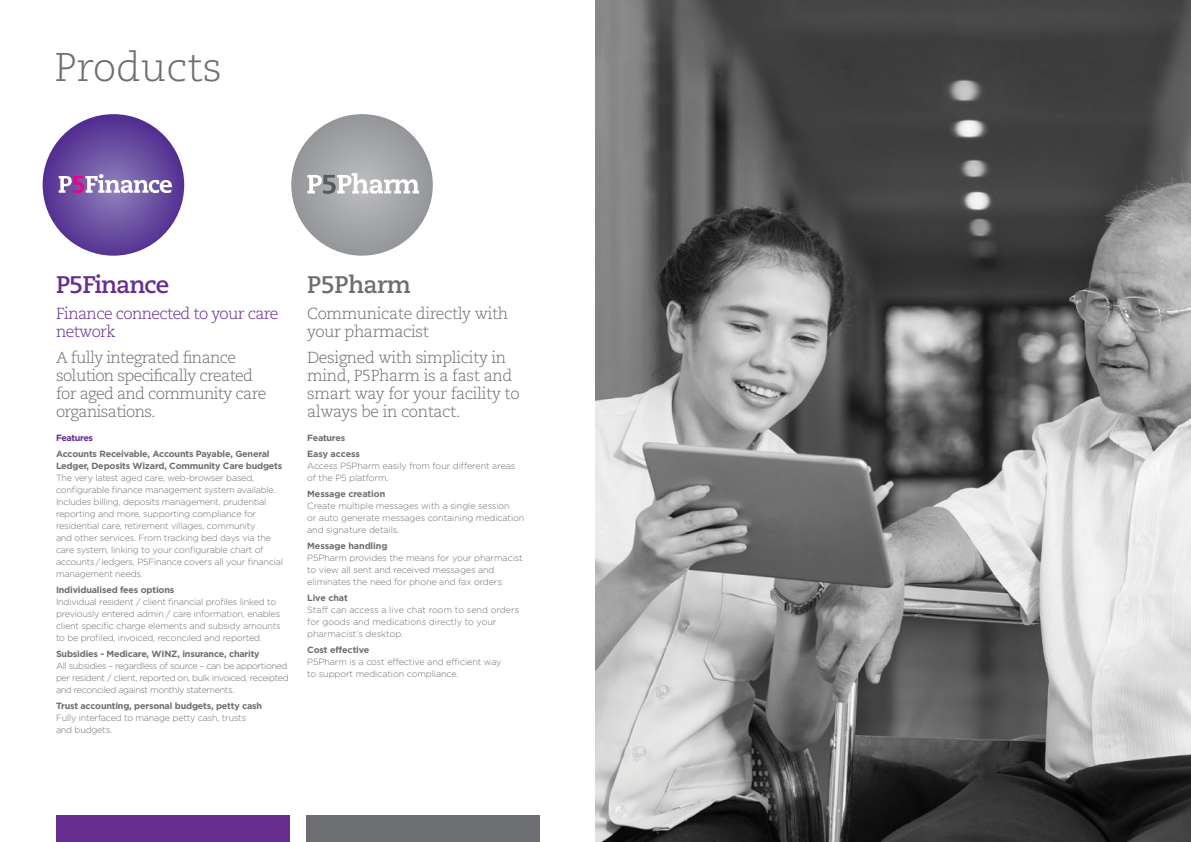
<style>
.page{position:relative;width:1191px;height:842px;background:#fff}
.page>*{position:absolute;margin:0;border:0;box-sizing:border-box;transform-origin:0 0}
.t1{font:300 40px "Caecilia LT Std";color:#6d6e71}
.t2{font:700 24px "Caecilia LT Std";letter-spacing:-.04em;color:#662d91}
.t3{font:700 24px "Caecilia LT Std";letter-spacing:-.025em;color:#6d6e71}
.t4{font:300 16px/18px "Caecilia LT Std";letter-spacing:-.025em;color:#6d6e71}
.t5{font:300 16px/18px "Caecilia LT Std";letter-spacing:-.04em;color:#662d91}
.t6{font:300 9px/12px "Gotham";letter-spacing:-.02em;color:#6d6e71}
.t7{font:700 9px/12px "Gotham";letter-spacing:-.02em;color:#6d6e71}
.t8{font:300 9px/12px "Gotham";letter-spacing:-.04em;color:#6d6e71}
.t9{font:300 9px/12px "Gotham";color:#6d6e71}
.t10{font:700 9px "Gotham";letter-spacing:-.04em;color:#662d91}
</style>
<div class="page">
<svg style="left:43px;top:114px;width:141px;height:142px;background:#65489d"></svg>
<svg style="left:59px;top:174px;width:113px;height:19px"></svg>
<svg style="left:291px;top:114px;width:142px;height:142px;background:#9fa1a4"></svg>
<svg style="left:307px;top:173px;width:112px;height:21px"></svg>
<img style="left:595px;top:0;width:596px;height:842px">
<div style="left:56px;top:815px;width:233px;height:27px;background:#662d91"></div>
<div style="left:306px;top:815px;width:233px;height:27px;background:#6d6e71"></div>
<h1 class="t1" style="left:54px;top:45px;width:169px">Products</h1>
<h2 class="t2" style="left:56px;top:270px;width:114px">P5Finance</h2>
<h3 class="t5" style="left:56px;top:305px;width:224px">Finance connected to your care network</h3>
<h3 class="t4" style="left:56px;top:349px;width:212px">A fully integrated finance solution specifically created for aged and community care organisations.</h3>
<p class="t10" style="left:56px;top:432px;width:39px">Features</p>
<p class="t7" style="left:56px;top:447px;width:228px">Accounts Receivable, Accounts Payable, General<br>Ledger, Deposits Wizard, Community Care budgets</p>
<p class="t6" style="left:56px;top:471px;width:229px">The very latest aged care, web-browser based, configurable finance management system available.<br>Includes billing, deposits management, prudential reporting and more, supporting compliance for residential care, retirement villages, community<br>and other services. From tracking bed days via the care system, linking to your configurable chart of accounts/ ledgers, P5Finance covers all your financial management needs.</p>
<p class="t7" style="left:56px;top:583px;width:120px">Individualised fees options</p>
<p class="t6" style="left:56px;top:595px;width:226px">Individual resident / client financial profiles linked to previously entered admin / care information, enables client specific charge elements and subsidy amounts to be profiled, invoiced, reconciled and reported.</p>
<p class="t7" style="left:56px;top:647px;width:205px">Subsidies - Medicare, WINZ, insurance, charity</p>
<p class="t8" style="left:56px;top:659px;width:234px">All subsidies – regardless of source – can be apportioned per resident / client, reported on, bulk invoiced, receipted and reconciled against monthly statements.</p>
<p class="t7" style="left:56px;top:699px;width:208px">Trust accounting, personal budgets, petty cash</p>
<p class="t6" style="left:56px;top:711px;width:192px">Fully interfaced to manage petty cash, trusts and budgets.</p>
<h2 class="t3" style="left:307px;top:270px;width:105px">P5Pharm</h2>
<h3 class="t4" style="left:307px;top:305px;width:203px">Communicate directly with your pharmacist</h3>
<h3 class="t4" style="left:307px;top:349px;width:214px">Designed with simplicity in mind, P5Pharm is a fast and smart way for your facility to always be in contact.</h3>
<p class="t7" style="left:307px;top:429px;width:54px;line-height:16px">Features<br>Easy access</p>
<p class="t6" style="left:307px;top:459px;width:210px">Access P5Pharm easily from four different areas of the P5 platform.</p>
<p class="t7" style="left:307px;top:487px;width:80px">Message creation</p>
<p class="t6" style="left:307px;top:499px;width:219px">Create multiple messages with a single session<br>or auto generate messages containing medication and signature details.</p>
<p class="t7" style="left:307px;top:539px;width:82px">Message handling</p>
<p class="t6" style="left:307px;top:551px;width:217px">P5Pharm provides the means for your pharmacist to view all sent and received messages and eliminates the need for phone and fax orders.</p>
<p class="t7" style="left:307px;top:591px;width:42px">Live chat</p>
<p class="t9" style="left:307px;top:603px;width:213px">Staff can access a live chat room to send orders for goods and medications directly to your pharmacist’s desktop.</p>
<p class="t7" style="left:307px;top:643px;width:64px">Cost effective</p>
<p class="t6" style="left:307px;top:655px;width:196px">P5Pharm is a cost effective and efficient way to support medication compliance.</p>
</div>
